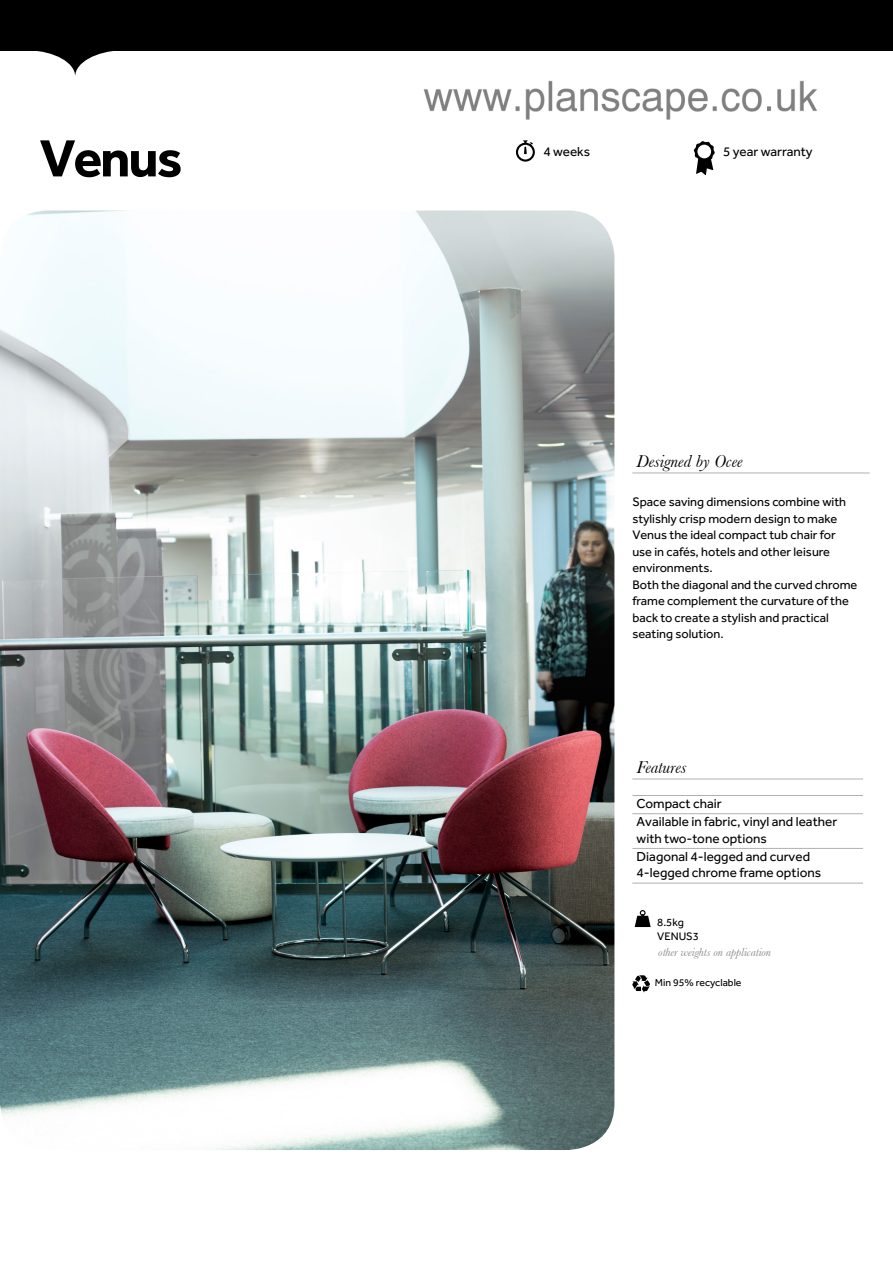
<style>
.page{position:relative;width:893px;height:1263px;background:#fff}
.page>*{position:absolute;margin:0;border:0;box-sizing:border-box;transform-origin:0 0}
.t1{font:700 54px "Effra";letter-spacing:-.04em;color:#000}
.t2{font:italic 18px "Baskerville";color:#000}
.t3{font:13.5px/18.1px "Effra";color:#000}
.t4{font:12.75px/16.5px "Effra";color:#000}
.t5{font:italic 12px "Baskerville";color:#878787}
.t6{font:11.25px/13.5px "Effra";color:#000}
.t7{font:10.5px "Effra";color:#000}
</style>
<div class="page">
<img style="left:0;top:210px;width:614px;height:940px">
<hr style="left:632px;top:473px;width:238px;height:1px;background:#b5aeac">
<hr style="left:632px;top:779px;width:231px;height:1px;background:#b5aeac">
<hr style="left:632px;top:795px;width:231px;height:1px;background:#b5aeac">
<hr style="left:632px;top:813px;width:231px;height:1px;background:#b5aeac">
<hr style="left:632px;top:848px;width:231px;height:1px;background:#b5aeac">
<hr style="left:632px;top:883px;width:231px;height:1px;background:#b5aeac">
<svg style="left:632px;top:975px;width:18px;height:17px"></svg>
<svg style="left:635px;top:910px;width:16px;height:17px"></svg>
<svg style="left:516px;top:140px;width:19px;height:22px"></svg>
<svg style="left:694px;top:141px;width:21px;height:34px"></svg>
<div style="left:0;top:0;width:893px;height:51px;background:#000"></div>
<svg style="left:28px;top:24px;width:94px;height:53px"></svg>
<img style="left:423px;top:80px;width:394px;height:40px">
<h1 class="t1" style="left:40px;top:125px;width:144px">Venus</h1>
<p class="t3" style="left:543px;top:142px;width:48px">4 weeks</p>
<p class="t3" style="left:723px;top:142px;width:91px">5 year warranty</p>
<h2 class="t2" style="left:637px;top:451px;width:107px">Designed by Ocee</h2>
<p class="t4" style="left:632px;top:494px;width:227px">Space saving dimensions combine with stylishly crisp modern design to make Venus the ideal compact tub chair for use in cafés, hotels and other leisure environments.<br>Both the diagonal and the curved chrome frame complement the curvature of the back to create a stylish and practical seating solution.</p>
<h2 class="t2" style="left:637px;top:757px;width:51px">Features</h2>
<p class="t3" style="left:637px;top:794px;width:202px">Compact chair<br>Available in fabric, vinyl and leather</p>
<p class="t3" style="left:637px;top:829px;width:175px">with two-tone options<br>Diagonal 4-legged and curved</p>
<p class="t3" style="left:637px;top:864px;width:186px">4-legged chrome frame options</p>
<p class="t6" style="left:657px;top:915px;width:43px">8.5kg<br>VENUS3</p>
<p class="t5" style="left:658px;top:945px;width:114px">other weights on application</p>
<p class="t7" style="left:655px;top:976px;width:88px">Min 95% recyclable</p>
</div>
